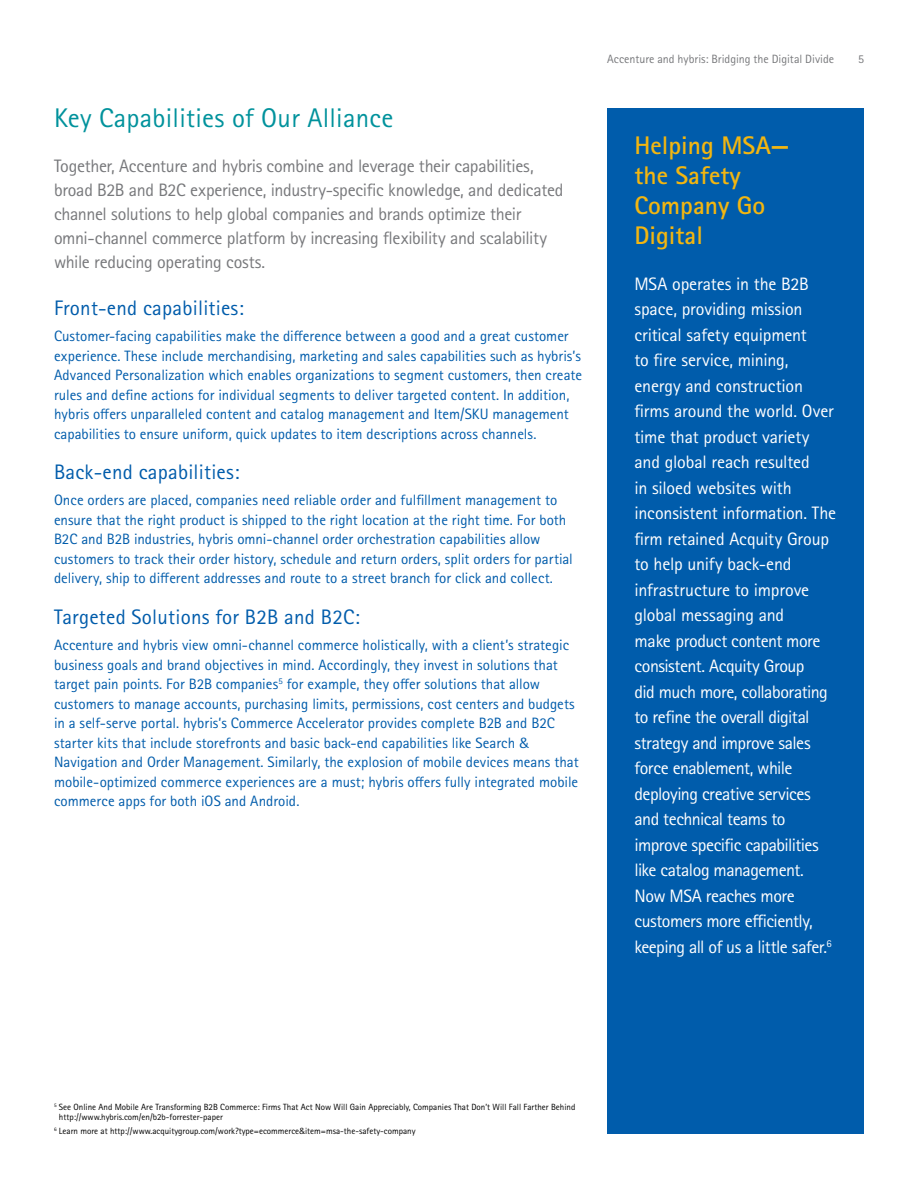
<style>
.page{position:relative;width:918px;height:1188px;background:#fff}
.page>*{position:absolute;margin:0;border:0;box-sizing:border-box;transform-origin:0 0}
.t1{font:27px "Rotis Sans Seriffor ACN";letter-spacing:.01em;color:#00929c}
.t2{font:700 25.5px/30px "Rotis Sans Seriffor ACN";color:#f3b610}
.t3{font:21px "Rotis Sans Seriffor ACN";letter-spacing:.01em;color:#005cab}
.t4{font:18px/25.5px "Rotis Sans Seriffor ACN";letter-spacing:-.015em;color:#fff}
.t5{font:18px/24px "Rotis Sans Seriffor ACN";letter-spacing:-.02em;color:#77787b}
.t6{font:15px/19.5px "Rotis Sans Seriffor ACN";color:#005cab}
.t7{font:12px "Rotis Sans Seriffor ACN";color:#77787b}
.t8{font:9px/10.8px "Rotis Sans Seriffor ACN";color:#000}
</style>
<div class="page">
<div style="left:608px;top:108px;width:256px;height:1026px;background:#005cab"></div>
<h1 class="t1" style="left:54px;top:102px;width:341px">Key Capabilities of Our Alliance</h1>
<p class="t5" style="left:54px;top:154px;width:511px">Together, Accenture and hybris combine and leverage their capabilities, broad B2B and B2C experience, industry-specific knowledge, and dedicated channel solutions to help global companies and brands optimize their omni-channel commerce platform by increasing flexibility and scalability while reducing operating costs.</p>
<h3 class="t3" style="left:54px;top:295px;width:192px">Front-end capabilities:</h3>
<p class="t6" style="left:54px;top:327px;width:530px">Customer-facing capabilities make the difference between a good and a great customer experience. These include merchandising, marketing and sales capabilities such as hybris’s Advanced Personalization which enables organizations to segment customers, then create rules and define actions for individual segments to deliver targeted content. In addition, hybris offers unparalleled content and catalog management and Item/SKU management capabilities to ensure uniform, quick updates to item descriptions across channels.</p>
<h3 class="t3" style="left:54px;top:460px;width:187px">Back-end capabilities:</h3>
<p class="t6" style="left:54px;top:491px;width:520px">Once orders are placed, companies need reliable order and fulfillment management to ensure that the right product is shipped to the right location at the right time. For both B2C and B2B industries, hybris omni-channel order orchestration capabilities allow customers to track their order history, schedule and return orders, split orders for partial delivery, ship to different addresses and route to a street branch for click and collect.</p>
<h3 class="t3" style="left:54px;top:604px;width:308px">Targeted Solutions for B2B and B2C:</h3>
<p class="t6" style="left:54px;top:636px;width:526px">Accenture and hybris view omni-channel commerce holistically, with a client’s strategic business goals and brand objectives in mind. Accordingly, they invest in solutions that target pain points. For B2B companies<sup>5</sup> for example, they offer solutions that allow customers to manage accounts, purchasing limits, permissions, cost centers and budgets in a self-serve portal. hybris’s Commerce Accelerator provides complete B2B and B2C starter kits that include storefronts and basic back-end capabilities like Search &amp; Navigation and Order Management. Similarly, the explosion of mobile devices means that mobile-optimized commerce experiences are a must; hybris offers fully integrated mobile commerce apps for both iOS and Android.</p>
<p class="t7" style="left:607px;top:52px;width:229px">Accenture and hybris: Bridging the Digital Divide</p>
<p class="t7" style="left:858px;top:52px;width:7px">5</p>
<h2 class="t2" style="left:634px;top:130px;width:156px">Helping MSA— the Safety<br>Company Go<br>Digital</h2>
<p class="t4" style="left:634px;top:271px;width:203px">MSA operates in the B2B space, providing mission critical safety equipment<br>to fire service, mining, energy and construction firms around the world. Over time that product variety and global reach resulted<br>in siloed websites with inconsistent information. The firm retained Acquity Group to help unify back-end infrastructure to improve global messaging and<br>make product content more consistent. Acquity Group<br>did much more, collaborating to refine the overall digital strategy and improve sales force enablement, while deploying creative services and technical teams to improve specific capabilities like catalog management.<br>Now MSA reaches more customers more efficiently, keeping all of us a little safer.<sup>6</sup></p>
<p class="t8" style="left:59px;top:1101px;width:518px;text-indent:-5px"><sup>5</sup> See Online And Mobile Are Transforming B2B Commerce: Firms That Act Now Will Gain Appreciably, Companies That Don’t Will Fall Farther Behind http://www.hybris.com/en/b2b-forrester-paper</p>
<p class="t8" style="left:54px;top:1126px;width:363px"><sup>6</sup> Learn more at http://www.acquitygroup.com/work?type=ecommerce&amp;item=msa-the-safety-company</p>
</div>
